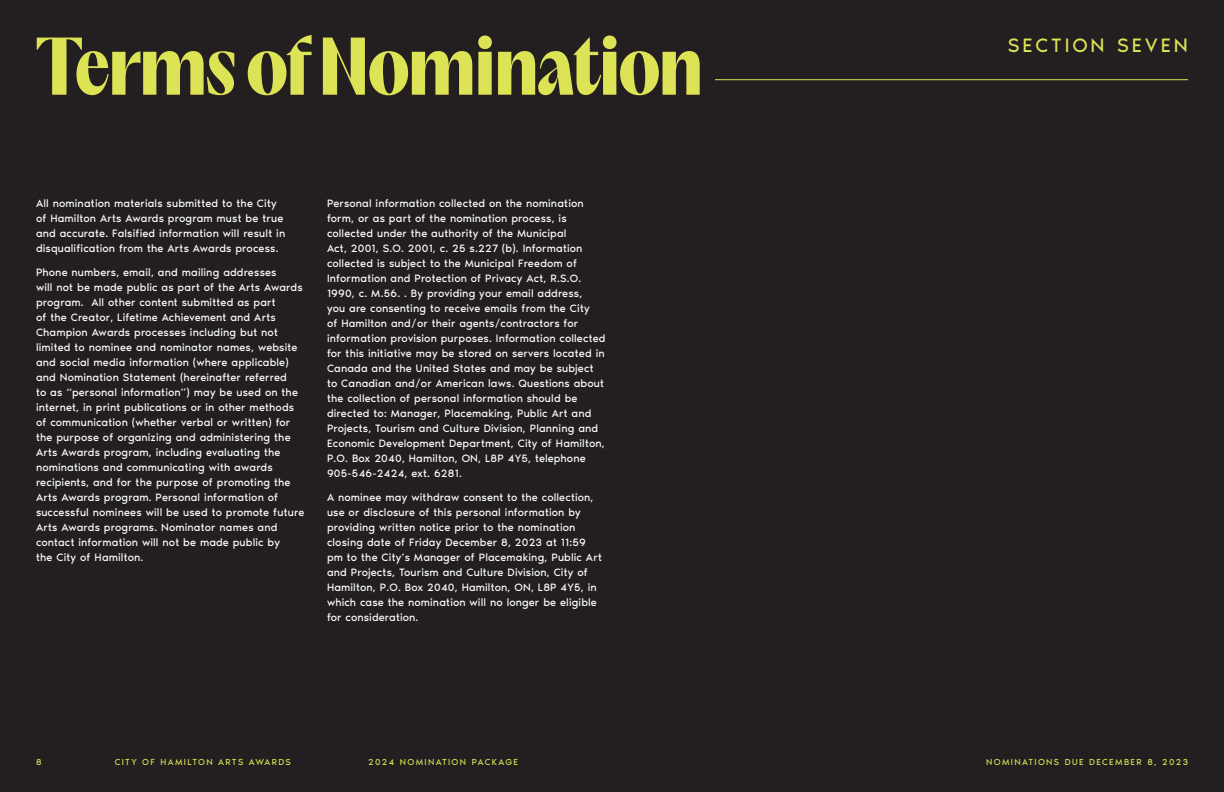
<style>
.page{position:relative;width:1224px;height:792px;background:#231f20}
.page>*{position:absolute;margin:0;border:0;box-sizing:border-box;transform-origin:0 0}
.t1{font:900 74px "PP Acma";letter-spacing:-.03em;color:#dce354}
.t2{font:20px "Noir Pro";letter-spacing:.15em;color:#dce354}
.t3{font:11px/15px "Noir Pro";letter-spacing:.01em;color:#fff}
.t4{font:9px "Noir Pro";letter-spacing:.15em;color:#dce354}
</style>
<div class="page">
<hr style="left:715px;top:79px;width:473px;height:1px;background:#dce354">
<h1 class="t1" style="left:36px;top:14px;width:669px">Terms of Nomination</h1>
<p class="t3" style="left:36px;top:195px;width:251px">All nomination materials submitted to the City of Hamilton Arts Awards program must be true and accurate. Falsified information will result in disqualification from the Arts Awards process.</p>
<p class="t3" style="left:36px;top:264px;width:270px">Phone numbers, email, and mailing addresses<br>will not be made public as part of the Arts Awards program. All other content submitted as part<br>of the Creator, Lifetime Achievement and Arts Champion Awards processes including but not limited to nominee and nominator names, website and social media information (where applicable) and Nomination Statement (hereinafter referred<br>to as “personal information”) may be used on the internet, in print publications or in other methods of communication (whether verbal or written) for the purpose of organizing and administering the Arts Awards program, including evaluating the nominations and communicating with awards recipients, and for the purpose of promoting the Arts Awards program. Personal information of successful nominees will be used to promote future Arts Awards programs. Nominator names and contact information will not be made public by<br>the City of Hamilton.</p>
<p class="t3" style="left:327px;top:195px;width:280px">Personal information collected on the nomination form, or as part of the nomination process, is collected under the authority of the Municipal<br>Act, 2001, S.O. 2001, c. 25 s.227 (b). Information collected is subject to the Municipal Freedom of Information and Protection of Privacy Act, R.S.O.<br>1990, c. M.56. . By providing your email address,<br>you are consenting to receive emails from the City<br>of Hamilton and/or their agents/contractors for information provision purposes. Information collected for this initiative may be stored on servers located in Canada and the United States and may be subject to Canadian and/or American laws. Questions about the collection of personal information should be directed to: Manager, Placemaking, Public Art and Projects, Tourism and Culture Division, Planning and Economic Development Department, City of Hamilton, P.O. Box 2040, Hamilton, ON, L8P 4Y5, telephone 905-546-2424, ext. 6281.</p>
<p class="t3" style="left:327px;top:489px;width:276px">A nominee may withdraw consent to the collection, use or disclosure of this personal information by providing written notice prior to the nomination closing date of Friday December 8, 2023 at 11:59 pm to the City’s Manager of Placemaking, Public Art and Projects, Tourism and Culture Division, City of Hamilton, P.O. Box 2040, Hamilton, ON, L8P 4Y5, in which case the nomination will no longer be eligible for consideration.</p>
<h2 class="t2" style="left:1008px;top:30px;width:182px">SECTION SEVEN</h2>
<p class="t4" style="left:36px;top:755px;width:7px">8</p>
<p class="t4" style="left:115px;top:755px;width:178px">CITY OF HAMILTON ARTS AWARDS</p>
<p class="t4" style="left:368px;top:755px;width:151px">2024 NOMINATION PACKAGE</p>
<p class="t4" style="left:986px;top:755px;width:203px">NOMINATIONS DUE DECEMBER 8, 2023</p>
</div>
